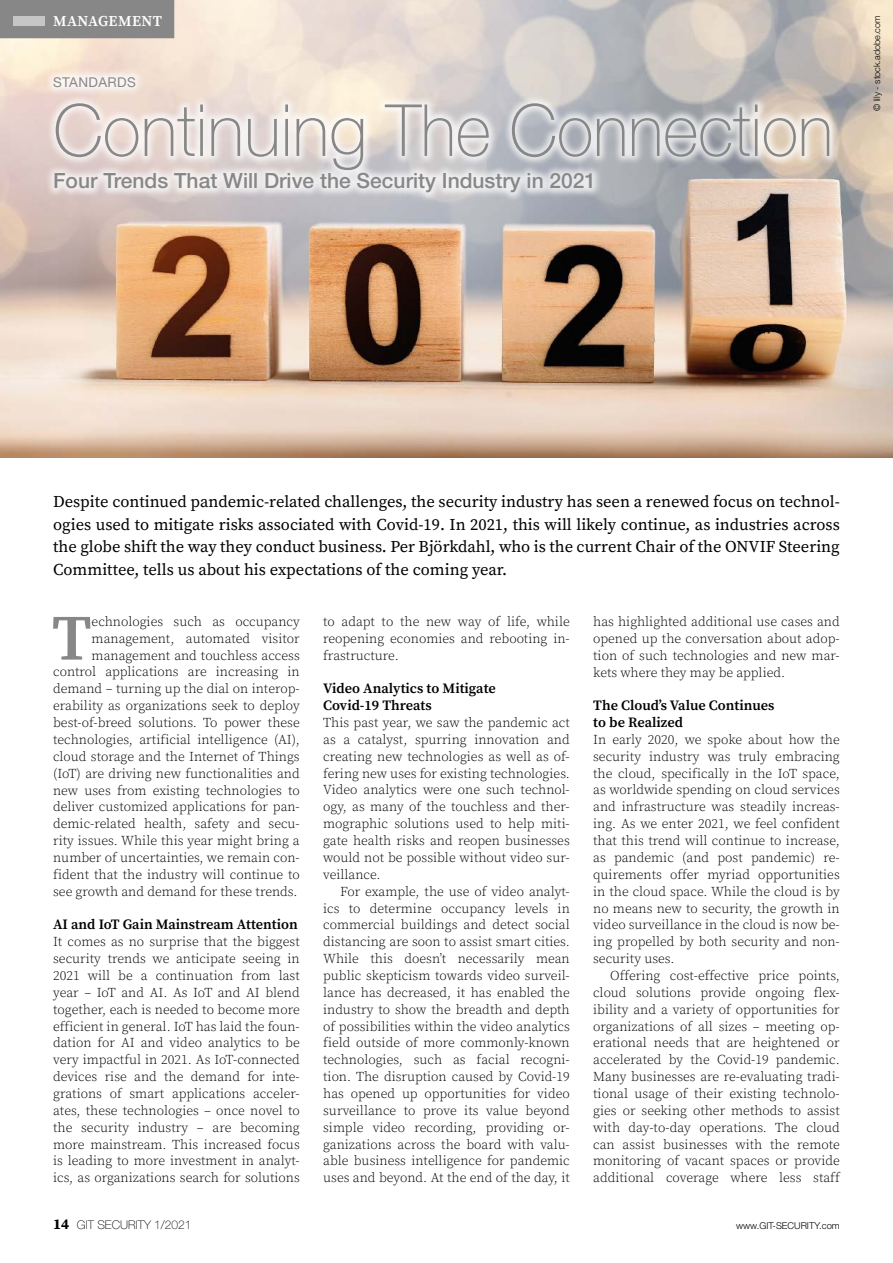
<style>
.page{position:relative;width:893px;height:1263px;background:#fff}
.page>*{position:absolute;margin:0;border:0;box-sizing:border-box;transform-origin:0 0}
.t1{font:100 72px "Helvetica Neue LT Std";color:#878787}
.t2{font:600 64.35px "Source Serif Pro";color:#878787}
.t3{font:500 21px "Helvetica Neue LT Std";color:#878787}
.t4{font:16.5px/22.5px "Source Serif Pro";color:#000;text-align:justify}
.t5{font:600 15px "Source Serif Pro";letter-spacing:.03em;color:#fff}
.t6{font:600 14.25px/16.8px "Source Serif Pro";color:#000}
.t7{font:300 13.5px/16.8px "Source Serif Pro";color:#000;text-align:justify}
.t8{font:13.5px "Helvetica Neue LT Std";letter-spacing:.03em;color:#878787}
.t9{font:100 12px "Helvetica Neue LT Std";color:#000}
.t10{font:300 9.45px "Helvetica Neue LT Std";color:#000}
.t11{font:300 9px "Helvetica Neue LT Std";color:#000}
.s1{font-family:"Source Serif Pro";font-weight:700;font-size:15px}
</style>
<div class="page">
<img style="left:0;top:0;width:893px;height:457px">
<div style="left:44px;top:68px;width:795px;height:134px;background:#fff;opacity:.75"></div>
<div style="left:0;top:0;width:174px;height:38px;background:#878787"></div>
<div style="left:13px;top:16px;width:32px;height:10px;background:#c6c6c6"></div>
<p class="t5" style="left:53px;top:12px;width:26px">Manag</p>
<p class="t5" style="left:109px;top:12px;width:55px">ement</p>
<p class="t8" style="left:53px;top:75px;width:84px">STANDARDS</p>
<h1 class="t1" style="left:53px;top:89px;width:781px">Continuing The Connection</h1>
<h3 class="t3" style="left:53px;top:168px;width:545px">Four Trends That Will Drive the Security Industry in 2021</h3>
<p class="t11" style="left:871px;top:111px;width:97px;rotate:-90deg">© lily - stock.adobe.com</p>
<p class="t4" style="left:53px;top:491px;width:788px">Despite continued pandemic-related challenges, the security industry has seen a renewed focus on technol&shy;ogies used to mitigate risks associated with Covid-19. In 2021, this will likely continue, as industries across the globe shift the way they conduct business. Per Björkdahl, who is the current Chair of the ONVIF Steering Committee, tells us about his expectations of the coming year.</p>
<h2 class="t2" style="left:52px;top:601px;width:39px">T</h2>
<p class="t7" style="left:323px;top:614px;width:248px">to adapt to the new way of life, while reopening economies and rebooting in&shy;frastructure.</p>
<p class="t6" style="left:323px;top:681px;width:174px">Video Analytics to Mitigate<br>Covid-19 Threats</p>
<p class="t7" style="left:323px;top:715px;width:248px">This past year, we saw the pandemic act as a catalyst, spurring innovation and creating new technologies as well as of&shy;fering new uses for existing technologies.<br>Video analytics were one such technol&shy;ogy, as many of the touchless and ther&shy;mographic solutions used to help miti&shy;gate health risks and reopen businesses would not be possible without video sur&shy;veillance.</p>
<p class="t7" style="left:323px;top:883px;width:248px;text-indent:17px">For example, the use of video analyt&shy;ics to determine occupancy levels in commercial buildings and detect social distancing are soon to assist smart cities.<br>While this doesn’t necessarily mean public skepticism towards video surveil&shy;lance has decreased, it has enabled the industry to show the breadth and depth of possibilities within the video analytics field outside of more commonly-known technologies, such as facial recogni&shy;tion. The disruption caused by Covid-19 has opened up opportunities for video surveillance to prove its value beyond simple video recording, providing or&shy;ganizations across the board with valu&shy;able business intelligence for pandemic uses and beyond. At the end of the day, it</p>
<p class="t7" style="left:53px;top:613px;width:248px;text-align:right">echnologies such as occupancy management, automated visitor management and touchless access control applications are increasing in demand – turning up the dial on interop&shy;erability as organizations seek to deploy best-of-breed solutions. To power these technologies, artificial intelligence (AI), cloud storage and the Internet of Things (IoT) are driving new functionalities and new uses from existing technologies to deliver customized applications for pan&shy;demic-related health, safety and secu&shy;rity issues. While this year might bring a number of uncertainties, we remain con&shy;fident that the industry will continue to see growth and demand for these trends.</p>
<p class="t6" style="left:53px;top:917px;width:246px">AI and IoT Gain Mainstream Attention</p>
<p class="t7" style="left:53px;top:934px;width:248px">It comes as no surprise that the biggest security trends we anticipate seeing in 2021 will be a continuation from last year – IoT and AI. As IoT and AI blend together, each is needed to become more efficient in general. IoT has laid the foun&shy;dation for AI and video analytics to be very impactful in 2021. As IoT-connected devices rise and the demand for inte&shy;grations of smart applications acceler&shy;ates, these technologies – once novel to the security industry – are becoming more mainstream. This increased focus is leading to more investment in analyt&shy;ics, as organizations search for solutions</p>
<p class="t7" style="left:593px;top:614px;width:248px">has highlighted additional use cases and opened up the conversation about adop&shy;tion of such technologies and new mar&shy;kets where they may be applied.</p>
<p class="t6" style="left:593px;top:698px;width:183px">The Cloud’s Value Continues to be Realized</p>
<p class="t7" style="left:593px;top:731px;width:248px">In early 2020, we spoke about how the security industry was truly embracing the cloud, specifically in the IoT space, as worldwide spending on cloud services and infrastructure was steadily increas&shy;ing. As we enter 2021, we feel confident that this trend will continue to increase, as pandemic (and post pandemic) re&shy;quirements offer myriad opportunities in the cloud space. While the cloud is by no means new to security, the growth in video surveillance in the cloud is now be&shy;ing propelled by both security and non&shy;security uses.</p>
<p class="t7" style="left:593px;top:967px;width:248px;text-indent:17px">Offering cost-effective price points, cloud solutions provide ongoing flex&shy;ibility and a variety of opportunities for organizations of all sizes – meeting op&shy;erational needs that are heightened or accelerated by the Covid-19 pandemic.<br>Many businesses are re-evaluating tradi&shy;tional usage of their existing technolo&shy;gies or seeking other methods to assist with day-to-day operations. The cloud can assist businesses with the remote monitoring of vacant spaces or provide additional coverage where less staff</p>
<p class="t9" style="left:53px;top:1218px;width:140px"><span class="s1">14</span> GIT SECURITY 1/2021</p>
<p class="t10" style="left:736px;top:1220px;width:105px">www.GIT-SECURITY.com</p>
</div>
